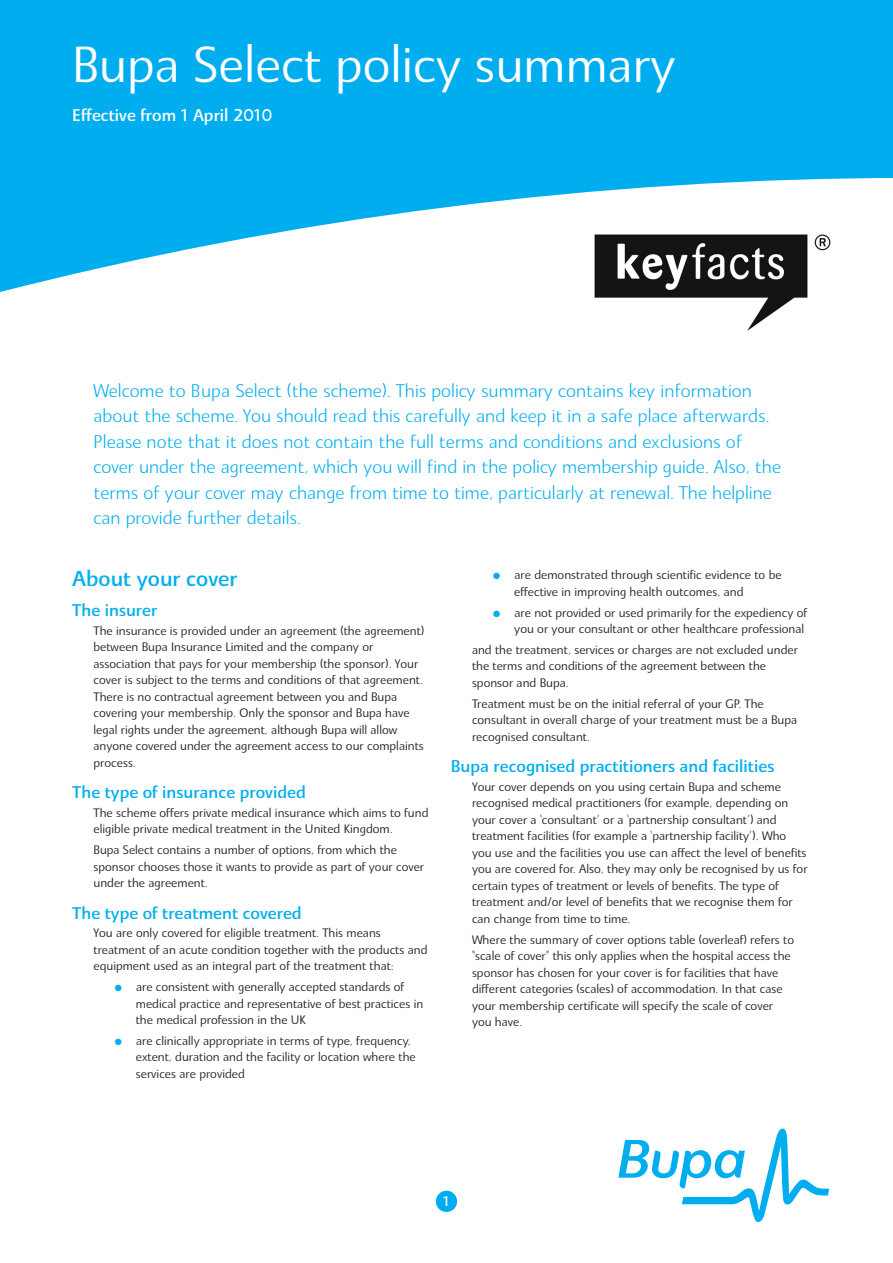
<style>
.page{position:relative;width:893px;height:1263px;background:#fff}
.page>*{position:absolute;margin:0;border:0;box-sizing:border-box;transform-origin:0 0}
.t1{font:49.5px "BUPA Quanta Text";color:#fff}
.t2{font:500 21px "BUPA Quanta";color:#00aeef}
.t3{font:300 18px/25.5px "BUPA Quanta";color:#00aeef}
.t4{font:500 16.5px "BUPA Quanta";color:#00aeef}
.t5{font:500 16.5px "BUPA Quanta";color:#fff}
.t6{font:500 13.5px "BUPA Quanta";color:#fff}
.t7{font:12px/16.5px "BUPA Quanta Text";color:#231f20}
.s1{color:#00aeef}
</style>
<div class="page">
<div style="left:436px;top:1191px;width:21px;height:21px;background:#00aeef;border-radius:50%"></div>
<svg style="left:0;top:0;width:893px;height:292px;fill:#00aeef"></svg>
<div style="left:553px;top:230px;width:297px;height:110px;background:#fff"></div>
<img style="left:594px;top:234px;width:237px;height:97px">
<svg style="left:618px;top:1128px;width:211px;height:94px"></svg>
<h1 class="t1" style="left:72px;top:44px;width:605px">Bupa Select policy summary</h1>
<h3 class="t5" style="left:72px;top:108px;width:201px">Effective from 1 April 2010</h3>
<p class="t3" style="left:94px;top:379px;width:689px">Welcome to Bupa Select (the scheme). This policy summary contains key information about the scheme. You should read this carefully and keep it in a safe place afterwards.<br>Please note that it does not contain the full terms and conditions and exclusions of cover under the agreement, which you will find in the policy membership guide. Also, the terms of your cover may change from time to time, particularly at renewal. The helpline can provide further details.</p>
<h2 class="t2" style="left:72px;top:570px;width:167px">About your cover</h2>
<h3 class="t4" style="left:72px;top:603px;width:87px">The insurer</h3>
<p class="t7" style="left:94px;top:623px;width:332px">The insurance is provided under an agreement (the agreement) between Bupa Insurance Limited and the company or association that pays for your membership (the sponsor). Your cover is subject to the terms and conditions of that agreement.<br>There is no contractual agreement between you and Bupa covering your membership. Only the sponsor and Bupa have legal rights under the agreement, although Bupa will allow anyone covered under the agreement access to our complaints process.</p>
<h3 class="t4" style="left:72px;top:785px;width:235px">The type of insurance provided</h3>
<p class="t7" style="left:94px;top:805px;width:336px">The scheme offers private medical insurance which aims to fund eligible private medical treatment in the United Kingdom.</p>
<p class="t7" style="left:94px;top:842px;width:332px">Bupa Select contains a number of options, from which the sponsor chooses those it wants to provide as part of your cover under the agreement.</p>
<h3 class="t4" style="left:72px;top:906px;width:231px">The type of treatment covered</h3>
<p class="t7" style="left:94px;top:926px;width:335px">You are only covered for eligible treatment. This means treatment of an acute condition together with the products and equipment used as an integral part of the treatment that:</p>
<p class="t7" style="left:136px;top:979px;width:289px;text-indent:-21px"><span class="s1">●</span> are consistent with generally accepted standards of medical practice and representative of best practices in the medical profession in the UK</p>
<p class="t7" style="left:136px;top:1033px;width:281px;text-indent:-21px"><span class="s1">●</span> are clinically appropriate in terms of type, frequency, extent, duration and the facility or location where the services are provided</p>
<p class="t7" style="left:514px;top:568px;width:269px;text-indent:-21px"><span class="s1">●</span> are demonstrated through scientific evidence to be effective in improving health outcomes, and</p>
<p class="t7" style="left:493px;top:605px;width:315px;text-align:right"><span class="s1">●</span> are not provided or used primarily for the expediency of you or your consultant or other healthcare professional</p>
<p class="t7" style="left:472px;top:642px;width:327px">and the treatment, services or charges are not excluded under the terms and conditions of the agreement between the sponsor and Bupa.</p>
<p class="t7" style="left:472px;top:696px;width:327px">Treatment must be on the initial referral of your GP. The consultant in overall charge of your treatment must be a Bupa recognised consultant.</p>
<h3 class="t4" style="left:451px;top:759px;width:325px">Bupa recognised practitioners and facilities</h3>
<p class="t7" style="left:472px;top:779px;width:337px">Your cover depends on you using certain Bupa and scheme recognised medical practitioners (for example, depending on your cover a ‘consultant’ or a ‘partnership consultant’) and treatment facilities (for example a ‘partnership facility’). Who you use and the facilities you use can affect the level of benefits you are covered for. Also, they may only be recognised by us for certain types of treatment or levels of benefits. The type of treatment and/or level of benefits that we recognise them for can change from time to time.</p>
<p class="t7" style="left:472px;top:932px;width:324px">Where the summary of cover options table (overleaf) refers to “scale of cover” this only applies when the hospital access the sponsor has chosen for your cover is for facilities that have different categories (scales) of accommodation. In that case your membership certificate will specify the scale of cover you have.</p>
<p class="t6" style="left:443px;top:1195px;width:8px">1</p>
</div>
